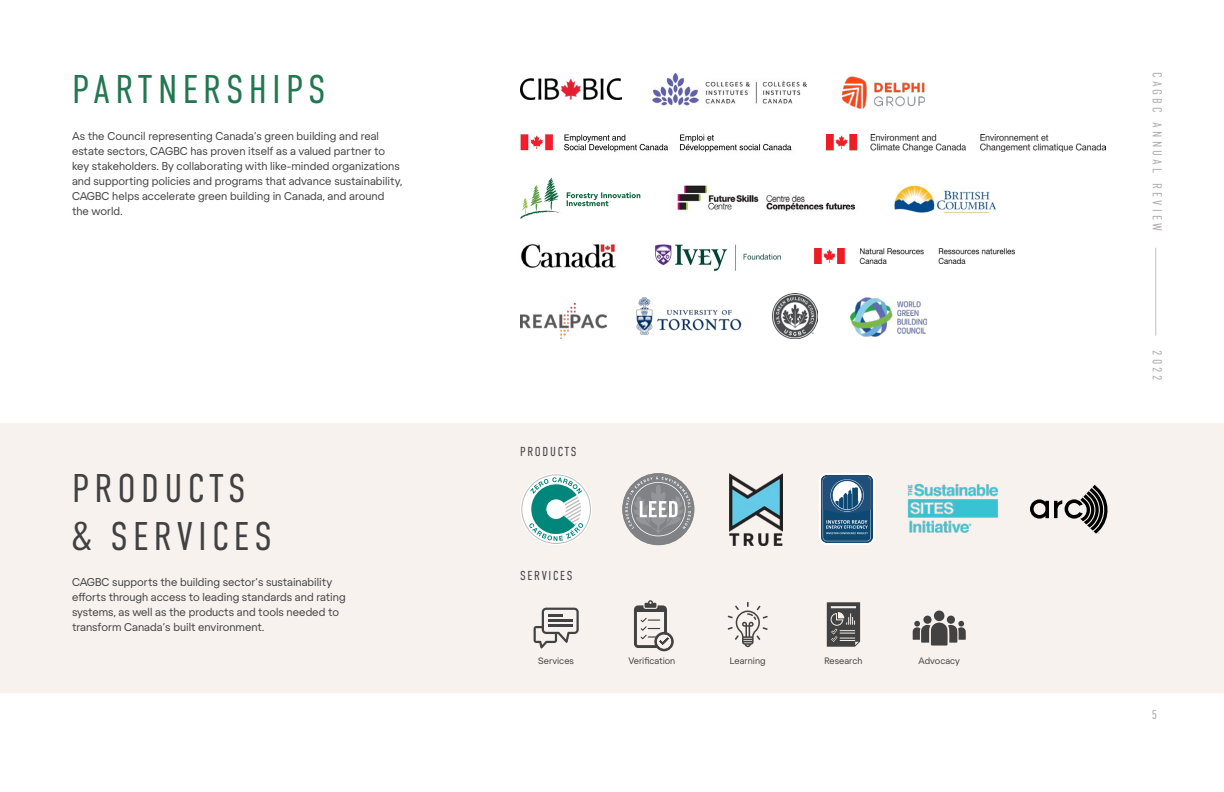
<style>
.page{position:relative;width:1224px;height:792px;background:#fff}
.page>*{position:absolute;margin:0;border:0;box-sizing:border-box;transform-origin:0 0}
.t1{font:300 40px/48px "DIN Condensed";letter-spacing:.13em;color:#414042}
.t2{font:300 40px "DIN Condensed";letter-spacing:.13em;color:#227750}
.t3{font:300 13px "DIN Condensed";letter-spacing:.25em;color:#b2aeaf}
.t4{font:300 13px "DIN Condensed";letter-spacing:.13em;color:#414042}
.t5{font:11px/15px "Regola Pro";color:#414042}
.t6{font:9px "Regola Pro";color:#414042}
</style>
<div class="page">
<div style="left:0;top:423px;width:1224px;height:270px;background:#f7f2ee"></div>
<svg style="left:622px;top:473px;width:72px;height:72px"></svg>
<svg style="left:520px;top:473px;width:72px;height:72px"></svg>
<div style="left:521px;top:474px;width:70px;height:70px;border:1px solid #bdbbbb;border-radius:50%"></div>
<svg style="left:529px;top:477px;width:54px;height:64px"></svg>
<svg style="left:534px;top:608px;width:45px;height:41px"></svg>
<svg style="left:634px;top:600px;width:40px;height:51px"></svg>
<svg style="left:728px;top:602px;width:40px;height:45px"></svg>
<svg style="left:827px;top:602px;width:33px;height:45px"></svg>
<div style="left:947px;top:616px;width:8px;height:8px;background:#434243;border-radius:50%"></div>
<div style="left:923px;top:616px;width:9px;height:8px;background:#434243;border-radius:50%"></div>
<div style="left:934px;top:610px;width:10px;height:11px;background:#434243;border-radius:50%"></div>
<svg style="left:913px;top:621px;width:53px;height:25px"></svg>
<svg style="left:819px;top:473px;width:56px;height:72px;background:#557c9b"></svg>
<img style="left:832px;top:532px;width:30px;height:2px">
<img style="left:837px;top:525px;width:28px;height:4px">
<img style="left:838px;top:520px;width:29px;height:4px">
<svg style="left:1030px;top:485px;width:78px;height:49px"></svg>
<img style="left:730px;top:473px;width:53px;height:72px">
<img style="left:907px;top:483px;width:92px;height:50px">
<img style="left:520px;top:79px;width:102px;height:21px">
<img style="left:652px;top:72px;width:154px;height:34px">
<img style="left:842px;top:76px;width:83px;height:33px">
<img style="left:520px;top:134px;width:272px;height:18px">
<img style="left:827px;top:134px;width:278px;height:18px">
<svg style="left:520px;top:178px;width:41px;height:41px"></svg>
<svg style="left:567px;top:192px;width:73px;height:14px"></svg>
<img style="left:677px;top:185px;width:179px;height:27px">
<img style="left:894px;top:185px;width:102px;height:29px">
<img style="left:521px;top:244px;width:95px;height:24px">
<img style="left:655px;top:244px;width:126px;height:27px">
<img style="left:814px;top:249px;width:200px;height:15px">
<img style="left:520px;top:303px;width:86px;height:35px">
<img style="left:636px;top:297px;width:106px;height:38px">
<img style="left:773px;top:293px;width:45px;height:45px">
<img style="left:851px;top:297px;width:75px;height:40px">
<hr style="left:1156px;top:248px;width:1px;height:88px;background:#bcbec0">
<h1 class="t2" style="left:72px;top:67px;width:255px">PARTNERSHIPS</h1>
<p class="t5" style="left:72px;top:128px;width:332px">As the Council representing Canada’s green building and real estate sectors, CAGBC has proven itself as a valued partner to key stakeholders. By collaborating with like-minded organizations and supporting policies and programs that advance sustainability, CAGBC helps accelerate green building in Canada, and around the world.</p>
<h1 class="t1" style="left:72px;top:464px;width:201px">PRODUCTS &amp; SERVICES</h1>
<p class="t5" style="left:72px;top:574px;width:275px">CAGBC supports the building sector’s sustainability efforts through access to leading standards and rating systems, as well as the products and tools needed to transform Canada’s built environment.</p>
<p class="t4" style="left:520px;top:444px;width:58px">PRODUCTS</p>
<p class="t4" style="left:520px;top:568px;width:54px">SERVICES</p>
<p class="t6" style="left:538px;top:655px;width:37px">Services</p>
<p class="t6" style="left:628px;top:655px;width:48px">Verification</p>
<p class="t6" style="left:730px;top:655px;width:37px">Learning</p>
<p class="t6" style="left:825px;top:655px;width:39px">Research</p>
<p class="t6" style="left:919px;top:655px;width:43px">Advocacy</p>
<p class="t3" style="left:1165px;top:72px;width:160px;rotate:90deg">CAGBC ANNUAL REVIEW</p>
<p class="t3" style="left:1165px;top:350px;width:32px;rotate:90deg">2022</p>
<p class="t3" style="left:1152px;top:707px;width:7px">5</p>
</div>
